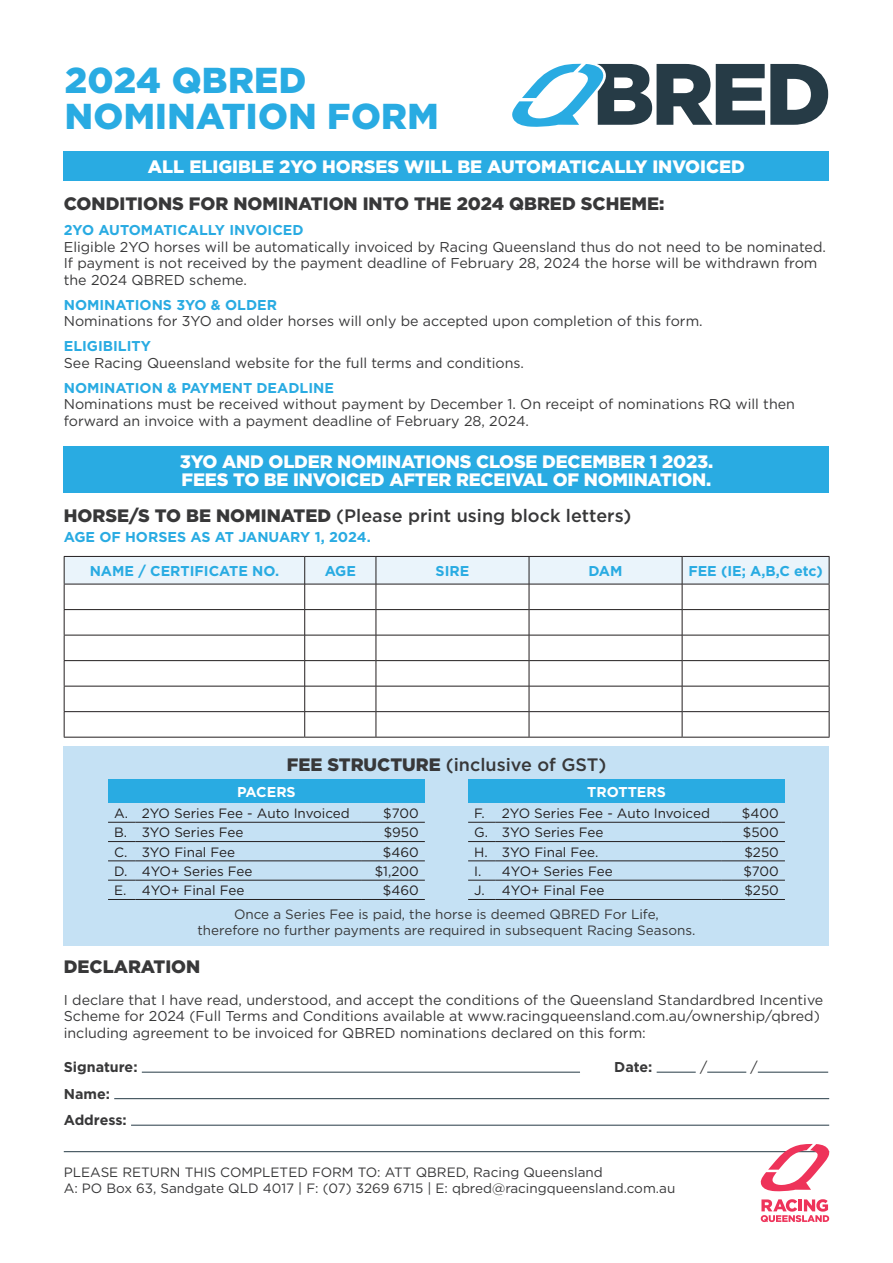
<style>
.page{position:relative;width:893px;height:1263px;background:#fff}
.page>*{position:absolute;margin:0;border:0;box-sizing:border-box;transform-origin:0 0}
.t1{font:900 36px "Gotham";letter-spacing:.01em;color:#29abe2}
.t2{font:900 18px/18px "Gotham";letter-spacing:-.01em;color:#fff}
.t3{font:500 18px "Gotham";color:#383839}
.t4{font:900 18px "Gotham";color:#383839}
.t5{font:14.25px/16.5px "Gotham";color:#383839}
.t6{font:700 14.25px "Gotham";color:#29abe2}
.t7{font:700 14.25px "Gotham";color:#383839}
.t8{font:700 14.25px "Gotham";color:#fff}
.t9{font:13.5px/16.5px "Gotham";color:#383839}
.t10{font:13.5px "Gotham";color:#231f20}
.s1{font-weight:900}
</style>
<div class="page">
<div style="left:64px;top:151px;width:765px;height:30px;background:#29abe2"></div>
<svg style="left:512px;top:64px;width:316px;height:63px"></svg>
<hr style="left:142px;top:1072px;width:438px;height:1px;background:#263b46">
<hr style="left:657px;top:1072px;width:39px;height:1px;background:#263b46">
<hr style="left:707px;top:1072px;width:39px;height:1px;background:#263b46">
<hr style="left:758px;top:1072px;width:70px;height:1px;background:#263b46">
<hr style="left:114px;top:1098px;width:715px;height:1px;background:#263b46">
<hr style="left:131px;top:1125px;width:698px;height:1px;background:#263b46">
<hr style="left:64px;top:1151px;width:765px;height:1px;background:#263b46">
<div style="left:64px;top:446px;width:765px;height:47px;background:#29abe2"></div>
<svg style="left:64px;top:556px;width:766px;height:181px"></svg>
<hr style="left:64px;top:737px;width:241px;height:1px;background:#231f20">
<hr style="left:305px;top:737px;width:71px;height:1px;background:#231f20">
<hr style="left:376px;top:737px;width:153px;height:1px;background:#231f20">
<hr style="left:529px;top:737px;width:153px;height:1px;background:#231f20">
<hr style="left:682px;top:737px;width:147px;height:1px;background:#231f20">
<svg style="left:761px;top:1199px;width:68px;height:23px"></svg>
<svg style="left:759px;top:1144px;width:71px;height:47px"></svg>
<div style="left:64px;top:746px;width:765px;height:200px;background:#c5e1f4"></div>
<div style="left:108px;top:779px;width:317px;height:24px;background:#29abe2"></div>
<svg style="left:108px;top:822px;width:28px;height:1px"></svg>
<hr style="left:136px;top:822px;width:225px;height:1px;background:#231f20">
<hr style="left:361px;top:822px;width:64px;height:1px;background:#231f20">
<svg style="left:108px;top:841px;width:28px;height:1px"></svg>
<hr style="left:136px;top:841px;width:225px;height:1px;background:#231f20">
<hr style="left:361px;top:841px;width:64px;height:1px;background:#231f20">
<svg style="left:108px;top:861px;width:28px;height:1px"></svg>
<hr style="left:136px;top:861px;width:225px;height:1px;background:#231f20">
<hr style="left:361px;top:861px;width:64px;height:1px;background:#231f20">
<svg style="left:108px;top:880px;width:28px;height:1px"></svg>
<hr style="left:136px;top:880px;width:225px;height:1px;background:#231f20">
<hr style="left:361px;top:880px;width:64px;height:1px;background:#231f20">
<svg style="left:108px;top:899px;width:28px;height:1px"></svg>
<hr style="left:136px;top:899px;width:225px;height:1px;background:#231f20">
<hr style="left:361px;top:899px;width:64px;height:1px;background:#231f20">
<div style="left:468px;top:779px;width:317px;height:24px;background:#29abe2"></div>
<svg style="left:468px;top:822px;width:28px;height:1px"></svg>
<hr style="left:496px;top:822px;width:225px;height:1px;background:#231f20">
<hr style="left:721px;top:822px;width:64px;height:1px;background:#231f20">
<svg style="left:468px;top:841px;width:28px;height:1px"></svg>
<hr style="left:496px;top:841px;width:225px;height:1px;background:#231f20">
<hr style="left:721px;top:841px;width:64px;height:1px;background:#231f20">
<svg style="left:468px;top:861px;width:28px;height:1px"></svg>
<hr style="left:496px;top:861px;width:225px;height:1px;background:#231f20">
<hr style="left:721px;top:861px;width:64px;height:1px;background:#231f20">
<svg style="left:468px;top:880px;width:28px;height:1px"></svg>
<hr style="left:496px;top:880px;width:225px;height:1px;background:#231f20">
<hr style="left:721px;top:880px;width:64px;height:1px;background:#231f20">
<svg style="left:468px;top:899px;width:28px;height:1px"></svg>
<hr style="left:496px;top:899px;width:225px;height:1px;background:#231f20">
<hr style="left:721px;top:899px;width:64px;height:1px;background:#231f20">
<p class="t1" style="left:65px;top:55px;width:243px">2024 QBRED</p>
<p class="t1" style="left:65px;top:91px;width:375px">NOMINATION FORM</p>
<p class="t2" style="left:148px;top:157px;width:599px">ALL ELIGIBLE 2YO HORSES WILL BE AUTOMATICALLY INVOICED</p>
<p class="t4" style="left:64px;top:191px;width:602px">CONDITIONS FOR NOMINATION INTO THE 2024 QBRED SCHEME:</p>
<p class="t6" style="left:64px;top:221px;width:241px">2YO AUTOMATICALLY INVOICED</p>
<p class="t5" style="left:64px;top:238px;width:764px">Eligible 2YO horses will be automatically invoiced by Racing Queensland thus do not need to be nominated.<br>If payment is not received by the payment deadline of February 28, 2024 the horse will be withdrawn from the 2024 QBRED scheme.</p>
<p class="t6" style="left:64px;top:295px;width:215px">NOMINATIONS 3YO &amp; OLDER</p>
<p class="t5" style="left:64px;top:312px;width:640px">Nominations for 3YO and older horses will only be accepted upon completion of this form.</p>
<p class="t6" style="left:64px;top:337px;width:89px">ELIGIBILITY</p>
<p class="t5" style="left:64px;top:354px;width:462px">See Racing Queensland website for the full terms and conditions.</p>
<p class="t6" style="left:64px;top:378px;width:272px">NOMINATION &amp; PAYMENT DEADLINE</p>
<p class="t5" style="left:64px;top:395px;width:733px">Nominations must be received without payment by December 1. On receipt of nominations RQ will then forward an invoice with a payment deadline of February 28, 2024.</p>
<p class="t2" style="left:180px;top:452px;width:535px">3YO AND OLDER NOMINATIONS CLOSE DECEMBER 1 2023.<br>FEES TO BE INVOICED AFTER RECEIVAL OF NOMINATION.</p>
<p class="t3" style="left:64px;top:504px;width:569px"><span class="s1">HORSE/S TO BE NOMINATED</span> (Please print using block letters)</p>
<p class="t6" style="left:64px;top:527px;width:309px">AGE OF HORSES AS AT JANUARY 1, 2024.</p>
<p class="t6" style="left:90px;top:561px;width:191px">NAME / CERTIFICATE NO.</p>
<p class="t6" style="left:325px;top:561px;width:33px">AGE</p>
<p class="t6" style="left:436px;top:561px;width:35px">SIRE</p>
<p class="t6" style="left:589px;top:561px;width:36px">DAM</p>
<p class="t6" style="left:688px;top:561px;width:136px">FEE (IE; A,B,C etc)</p>
<p class="t3" style="left:287px;top:753px;width:321px"><span class="s1">FEE STRUCTURE</span> (inclusive of GST)</p>
<p class="t8" style="left:237px;top:782px;width:60px">PACERS</p>
<p class="t8" style="left:587px;top:782px;width:80px">TROTTERS</p>
<p class="t10" style="left:114px;top:804px;width:15px">A.</p>
<p class="t10" style="left:142px;top:804px;width:210px">2YO Series Fee - Auto Invoiced</p>
<p class="t10" style="left:383px;top:804px;width:37px">$700</p>
<p class="t10" style="left:114px;top:824px;width:15px">B.</p>
<p class="t10" style="left:142px;top:824px;width:103px">3YO Series Fee</p>
<p class="t10" style="left:384px;top:824px;width:37px">$950</p>
<p class="t10" style="left:114px;top:843px;width:15px">C.</p>
<p class="t10" style="left:142px;top:843px;width:95px">3YO Final Fee</p>
<p class="t10" style="left:383px;top:843px;width:38px">$460</p>
<p class="t10" style="left:114px;top:862px;width:15px">D.</p>
<p class="t10" style="left:142px;top:862px;width:112px">4YO+ Series Fee</p>
<p class="t10" style="left:375px;top:862px;width:46px">$1,200</p>
<p class="t10" style="left:114px;top:882px;width:14px">E.</p>
<p class="t10" style="left:142px;top:882px;width:104px">4YO+ Final Fee</p>
<p class="t10" style="left:383px;top:882px;width:38px">$460</p>
<p class="t10" style="left:474px;top:804px;width:12px">F.</p>
<p class="t10" style="left:502px;top:804px;width:210px">2YO Series Fee - Auto Invoiced</p>
<p class="t10" style="left:742px;top:804px;width:38px">$400</p>
<p class="t10" style="left:474px;top:824px;width:15px">G.</p>
<p class="t10" style="left:502px;top:824px;width:103px">3YO Series Fee</p>
<p class="t10" style="left:743px;top:824px;width:38px">$500</p>
<p class="t10" style="left:474px;top:843px;width:15px">H.</p>
<p class="t10" style="left:502px;top:843px;width:98px">3YO Final Fee.</p>
<p class="t10" style="left:744px;top:843px;width:36px">$250</p>
<p class="t10" style="left:474px;top:862px;width:9px">I.</p>
<p class="t10" style="left:502px;top:862px;width:112px">4YO+ Series Fee</p>
<p class="t10" style="left:743px;top:862px;width:37px">$700</p>
<p class="t10" style="left:474px;top:882px;width:12px">J.</p>
<p class="t10" style="left:502px;top:882px;width:104px">4YO+ Final Fee</p>
<p class="t10" style="left:744px;top:882px;width:36px">$250</p>
<p class="t9" style="left:197px;top:905px;width:499px;text-align:center">Once a Series Fee is paid, the horse is deemed QBRED For Life,<br>therefore no further payments are required in subsequent Racing Seasons.</p>
<p class="t4" style="left:64px;top:954px;width:138px">DECLARATION</p>
<p class="t5" style="left:64px;top:991px;width:761px">I declare that I have read, understood, and accept the conditions of the Queensland Standardbred Incentive<br>Scheme for 2024 (Full Terms and Conditions available at www.racingqueensland.com.au/ownership/qbred) including agreement to be invoiced for QBRED nominations declared on this form:</p>
<p class="t7" style="left:64px;top:1058px;width:75px">Signature:</p>
<p class="t7" style="left:614px;top:1058px;width:40px">Date:</p>
<p class="t5" style="left:700px;top:1059px;width:9px">/</p>
<p class="t5" style="left:751px;top:1059px;width:9px">/</p>
<p class="t7" style="left:64px;top:1084px;width:48px">Name:</p>
<p class="t7" style="left:64px;top:1111px;width:64px">Address:</p>
<p class="t9" style="left:64px;top:1163px;width:613px">PLEASE RETURN THIS COMPLETED FORM TO: ATT QBRED, Racing Queensland<br>A: PO Box 63, Sandgate QLD 4017 | F: (07) 3269 6715 | E: qbred@racingqueensland.com.au</p>
</div>
